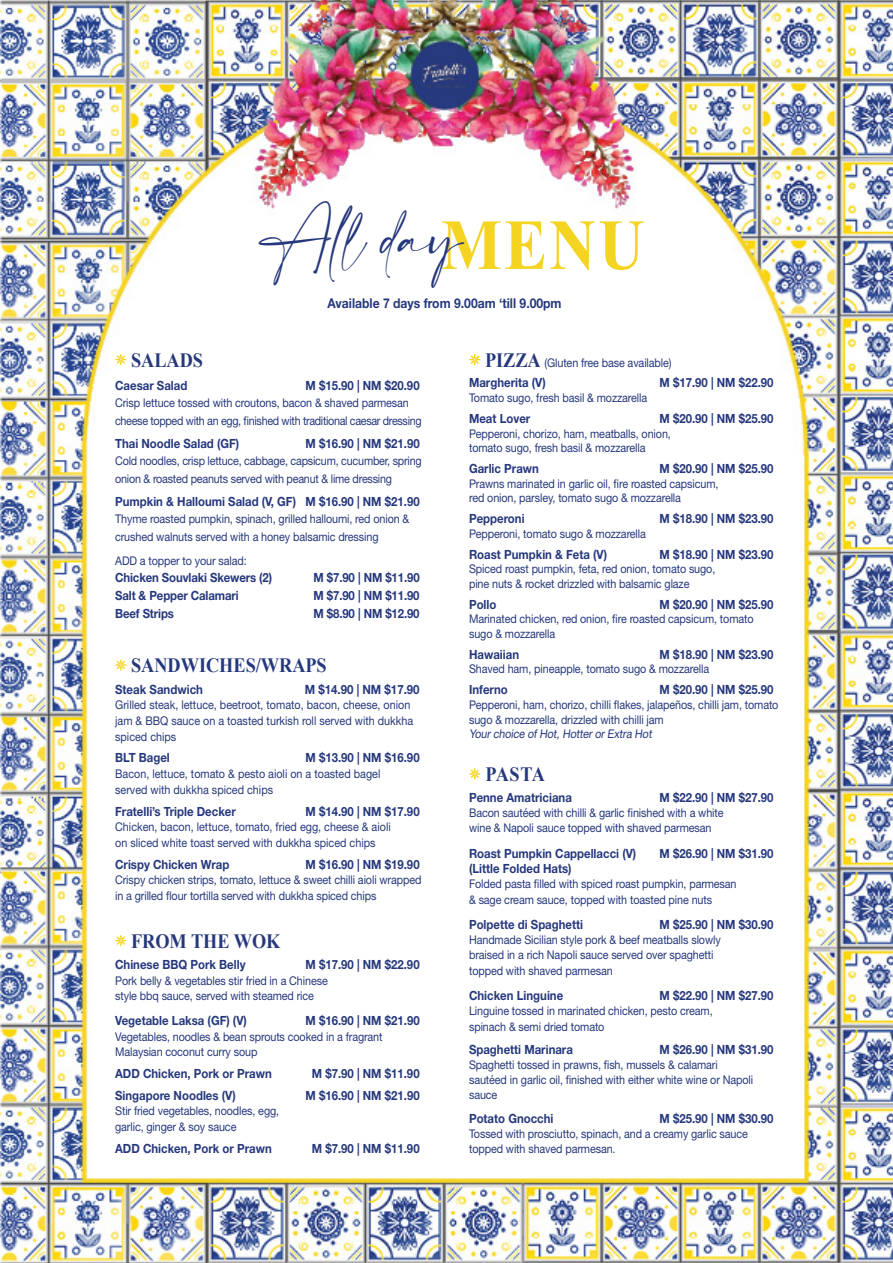
<style>
.page{position:relative;width:893px;height:1263px;background:#fff}
.page>*{position:absolute;margin:0;border:0;box-sizing:border-box;transform-origin:0 0}
.t1{font:700 71.7px "Times New Roman";color:#f5d421;scale:.9 1}
.t2{font:42.3px "Amalfi Coast";color:#26387d;scale:.9 1}
.t3{font:700 20.25px "Times New Roman";color:#26387d;scale:.9 1}
.t4{font:700 13.5px "Helvetica Neue LT Std";color:#26387d;scale:.9 1}
.t5{font:700 12.75px "Helvetica Neue LT Std";color:#26387d;scale:.9 1}
.t6{font:700 12.6px "Helvetica Neue LT Std";color:#26387d;scale:.9 1}
.t7{font:12px/15.6px "Helvetica Neue LT Std";letter-spacing:-.01em;color:#26387d;scale:.9 1}
.t8{font:12px/17.9px "Helvetica Neue LT Std";letter-spacing:-.03em;color:#26387d;scale:.9 1}
.s1{font-family:"Times New Roman";font-weight:700;font-size:20.25px}
</style>
<div class="page">
<img style="left:0;top:0;width:893px;height:1263px">
<svg style="left:469px;top:768px;width:11px;height:11px"></svg>
<svg style="left:115px;top:659px;width:12px;height:12px"></svg>
<svg style="left:115px;top:354px;width:12px;height:11px"></svg>
<svg style="left:115px;top:935px;width:12px;height:11px"></svg>
<svg style="left:469px;top:354px;width:11px;height:11px"></svg>
<p class="t2" style="left:264px;top:215px;width:224px">All day</p>
<p class="t1" style="left:441px;top:193px;width:228px">MENU</p>
<p class="t4" style="left:327px;top:295px;width:262px">Available 7 days from 9.00am ‘till 9.00pm</p>
<p class="t3" style="left:131px;top:345px;width:81px">SALADS</p>
<p class="t6" style="left:115px;top:377px;width:82px">Caesar Salad</p>
<p class="t6" style="left:306px;top:377px;width:128px">M $15.90 | NM $20.90</p>
<p class="t8" style="left:115px;top:394px;width:342px">Crisp lettuce tossed with croutons, bacon &amp; shaved parmesan cheese topped with an egg, finished with traditional caesar dressing</p>
<p class="t6" style="left:115px;top:436px;width:139px">Thai Noodle Salad (GF)</p>
<p class="t6" style="left:306px;top:436px;width:128px">M $16.90 | NM $21.90</p>
<p class="t7" style="left:115px;top:452px;width:342px;line-height:17.9px">Cold noodles, crisp lettuce, cabbage, capsicum, cucumber, spring onion &amp; roasted peanuts served with peanut &amp; lime dressing</p>
<p class="t6" style="left:115px;top:494px;width:340px">Pumpkin &amp; Halloumi Salad (V, GF) M $16.90 | NM $21.90</p>
<p class="t7" style="left:115px;top:510px;width:328px;line-height:17.9px">Thyme roasted pumpkin, spinach, grilled halloumi, red onion &amp; crushed walnuts served with a honey balsamic dressing</p>
<p class="t7" style="left:115px;top:552px;width:148px">ADD a topper to your salad:</p>
<p class="t6" style="left:115px;top:570px;width:176px">Chicken Souvlaki Skewers (2)</p>
<p class="t6" style="left:314px;top:570px;width:119px">M $7.90 | NM $11.90</p>
<p class="t6" style="left:115px;top:588px;width:139px">Salt &amp; Pepper Calamari</p>
<p class="t6" style="left:314px;top:588px;width:119px">M $7.90 | NM $11.90</p>
<p class="t6" style="left:115px;top:606px;width:67px">Beef Strips</p>
<p class="t6" style="left:314px;top:606px;width:119px">M $8.90 | NM $12.90</p>
<p class="t3" style="left:131px;top:651px;width:219px">SANDWICHES/WRAPS</p>
<p class="t5" style="left:115px;top:681px;width:99px">Steak Sandwich</p>
<p class="t5" style="left:305px;top:681px;width:129px">M $14.90 | NM $17.90</p>
<p class="t7" style="left:115px;top:697px;width:333px">Grilled steak, lettuce, beetroot, tomato, bacon, cheese, onion jam &amp; BBQ sauce on a toasted turkish roll served with dukkha spiced chips</p>
<p class="t6" style="left:115px;top:750px;width:62px">BLT Bagel</p>
<p class="t6" style="left:306px;top:750px;width:128px">M $13.90 | NM $16.90</p>
<p class="t7" style="left:115px;top:765px;width:296px;line-height:16.2px">Bacon, lettuce, tomato &amp; pesto aioli on a toasted bagel served with dukkha spiced chips</p>
<p class="t6" style="left:115px;top:803px;width:136px">Fratelli’s Triple Decker</p>
<p class="t6" style="left:306px;top:803px;width:128px">M $14.90 | NM $17.90</p>
<p class="t7" style="left:115px;top:818px;width:308px;line-height:16.2px">Chicken, bacon, lettuce, tomato, fried egg, cheese &amp; aioli on sliced white toast served with dukkha spiced chips</p>
<p class="t6" style="left:115px;top:856px;width:128px">Crispy Chicken Wrap</p>
<p class="t6" style="left:306px;top:856px;width:128px">M $16.90 | NM $19.90</p>
<p class="t7" style="left:115px;top:872px;width:342px">Crispy chicken strips, tomato, lettuce &amp; sweet chilli aioli wrapped in a grilled flour tortilla served with dukkha spiced chips</p>
<p class="t3" style="left:131px;top:926px;width:167px">FROM THE WOK</p>
<p class="t6" style="left:115px;top:957px;width:147px">Chinese BBQ Pork Belly</p>
<p class="t6" style="left:306px;top:957px;width:128px">M $17.90 | NM $22.90</p>
<p class="t7" style="left:115px;top:973px;width:238px">Pork belly &amp; vegetables stir fried in a Chinese style bbq sauce, served with steamed rice</p>
<p class="t6" style="left:115px;top:1013px;width:148px">Vegetable Laksa (GF) (V)</p>
<p class="t6" style="left:306px;top:1013px;width:128px">M $16.90 | NM $21.90</p>
<p class="t7" style="left:115px;top:1028px;width:299px">Vegetables, noodles &amp; bean sprouts cooked in a fragrant<br>Malaysian coconut curry soup</p>
<p class="t6" style="left:115px;top:1065px;width:176px">ADD Chicken, Pork or Prawn</p>
<p class="t6" style="left:312px;top:1065px;width:121px">M $7.90 | NM $11.90</p>
<p class="t6" style="left:115px;top:1087px;width:135px">Singapore Noodles (V)</p>
<p class="t6" style="left:306px;top:1087px;width:128px">M $16.90 | NM $21.90</p>
<p class="t7" style="left:115px;top:1103px;width:184px">Stir fried vegetables, noodles, egg, garlic, ginger &amp; soy sauce</p>
<p class="t6" style="left:115px;top:1140px;width:176px">ADD Chicken, Pork or Prawn</p>
<p class="t6" style="left:312px;top:1140px;width:121px">M $7.90 | NM $11.90</p>
<p class="t7" style="left:485px;top:354px;width:209px"><span class="s1">PIZZA</span> (Gluten free base available)</p>
<p class="t6" style="left:469px;top:375px;width:87px">Margherita (V)</p>
<p class="t6" style="left:659px;top:375px;width:128px">M $17.90 | NM $22.90</p>
<p class="t7" style="left:469px;top:390px;width:199px">Tomato sugo, fresh basil &amp; mozzarella</p>
<p class="t6" style="left:469px;top:411px;width:70px">Meat Lover</p>
<p class="t6" style="left:659px;top:411px;width:128px">M $20.90 | NM $25.90</p>
<p class="t7" style="left:469px;top:426px;width:226px;line-height:14.7px">Pepperoni, chorizo, ham, meatballs, onion, tomato sugo, fresh basil &amp; mozzarella</p>
<p class="t6" style="left:469px;top:461px;width:79px">Garlic Prawn</p>
<p class="t6" style="left:659px;top:461px;width:128px">M $20.90 | NM $25.90</p>
<p class="t7" style="left:469px;top:476px;width:279px;line-height:14.7px">Prawns marinated in garlic oil, fire roasted capsicum, red onion, parsley, tomato sugo &amp; mozzarella</p>
<p class="t6" style="left:469px;top:511px;width:63px">Pepperoni</p>
<p class="t6" style="left:659px;top:511px;width:128px">M $18.90 | NM $23.90</p>
<p class="t7" style="left:469px;top:525px;width:198px">Pepperoni, tomato sugo &amp; mozzarella</p>
<p class="t6" style="left:469px;top:546px;width:155px">Roast Pumpkin &amp; Feta (V)</p>
<p class="t6" style="left:659px;top:546px;width:128px">M $18.90 | NM $23.90</p>
<p class="t7" style="left:469px;top:561px;width:275px;line-height:14.7px">Spiced roast pumpkin, feta, red onion, tomato sugo, pine nuts &amp; rocket drizzled with balsamic glaze</p>
<p class="t6" style="left:469px;top:596px;width:32px">Pollo</p>
<p class="t6" style="left:659px;top:596px;width:128px">M $20.90 | NM $25.90</p>
<p class="t7" style="left:469px;top:612px;width:318px;line-height:14.7px">Marinated chicken, red onion, fire roasted capsicum, tomato sugo &amp; mozzarella</p>
<p class="t6" style="left:469px;top:646px;width:57px">Hawaiian</p>
<p class="t6" style="left:659px;top:646px;width:128px">M $18.90 | NM $23.90</p>
<p class="t7" style="left:469px;top:661px;width:268px">Shaved ham, pineapple, tomato sugo &amp; mozzarella</p>
<p class="t6" style="left:469px;top:682px;width:45px">Inferno</p>
<p class="t6" style="left:659px;top:682px;width:128px">M $20.90 | NM $25.90</p>
<p class="t7" style="left:469px;top:697px;width:345px;line-height:14.7px">Pepperoni, ham, chorizo, chilli flakes, jalapeños, chilli jam, tomato sugo &amp; mozzarella, drizzled with chilli jam<br>Your choice of Hot, Hotter or Extra Hot</p>
<p class="t3" style="left:485px;top:759px;width:68px">PASTA</p>
<p class="t6" style="left:469px;top:789px;width:116px">Penne Amatriciana</p>
<p class="t6" style="left:659px;top:789px;width:128px">M $22.90 | NM $27.90</p>
<p class="t7" style="left:469px;top:804px;width:284px">Bacon sautéed with chilli &amp; garlic finished with a white wine &amp; Napoli sauce topped with shaved parmesan</p>
<p class="t6" style="left:469px;top:845px;width:187px">Roast Pumpkin Cappellacci (V)</p>
<p class="t6" style="left:659px;top:845px;width:128px">M $26.90 | NM $31.90</p>
<p class="t6" style="left:469px;top:861px;width:115px">(Little Folded Hats)</p>
<p class="t7" style="left:469px;top:876px;width:299px">Folded pasta filled with spiced roast pumpkin, parmesan &amp; sage cream sauce, topped with toasted pine nuts</p>
<p class="t6" style="left:469px;top:917px;width:128px">Polpette di Spaghetti</p>
<p class="t6" style="left:659px;top:917px;width:128px">M $25.90 | NM $30.90</p>
<p class="t7" style="left:469px;top:932px;width:281px">Handmade Sicilian style pork &amp; beef meatballs slowly braised in a rich Napoli sauce served over spaghetti topped with shaved parmesan</p>
<p class="t6" style="left:469px;top:988px;width:106px">Chicken Linguine</p>
<p class="t6" style="left:659px;top:988px;width:128px">M $22.90 | NM $27.90</p>
<p class="t7" style="left:469px;top:1002px;width:272px">Linguine tossed in marinated chicken, pesto cream, spinach &amp; semi dried tomato</p>
<p class="t6" style="left:469px;top:1042px;width:117px">Spaghetti Marinara</p>
<p class="t6" style="left:659px;top:1042px;width:128px">M $26.90 | NM $31.90</p>
<p class="t7" style="left:469px;top:1057px;width:317px;line-height:14.9px">Spaghetti tossed in prawns, fish, mussels &amp; calamari sautéed in garlic oil, finished with either white wine or Napoli sauce</p>
<p class="t6" style="left:469px;top:1110px;width:95px">Potato Gnocchi</p>
<p class="t6" style="left:659px;top:1110px;width:128px">M $25.90 | NM $30.90</p>
<p class="t7" style="left:469px;top:1126px;width:311px;line-height:14.9px">Tossed with prosciutto, spinach, and a creamy garlic sauce topped with shaved parmesan.</p>
</div>
